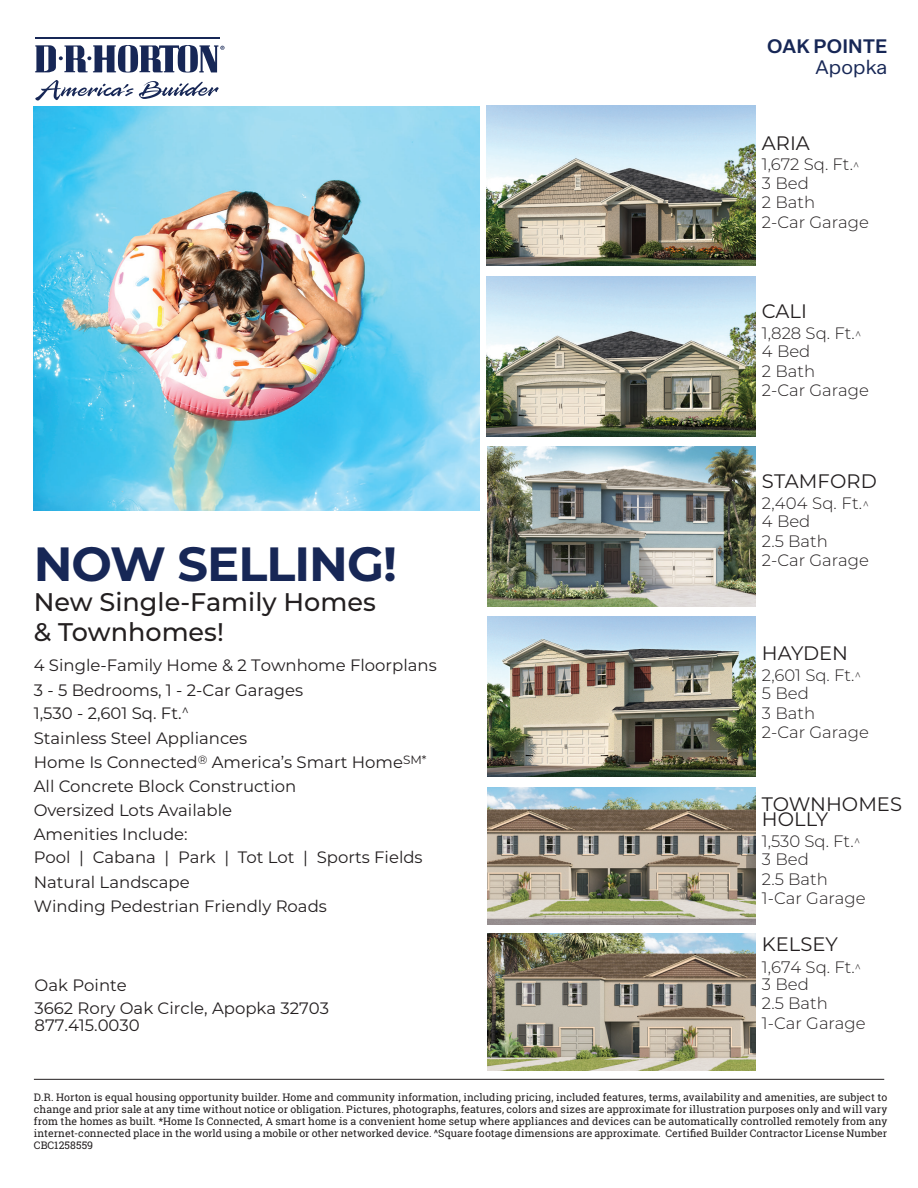
<style>
.page{position:relative;width:918px;height:1188px;background:#fff}
.page>*{position:absolute;margin:0;border:0;box-sizing:border-box;transform-origin:0 0}
.t1{font:700 48px "Montserrat";letter-spacing:-.02em;color:#172756}
.t2{font:500 25.5px/30px "Montserrat";color:#231f20}
.t3{font:19.5px/15.3px "Montserrat";color:#231f20}
.t4{font:600 19.5px "Decagram";letter-spacing:.01em;color:#172756}
.t5{font:19.5px "Decagram";letter-spacing:.01em;color:#172756}
.t6{font:16.5px/24px "Montserrat";color:#231f20}
.t7{font:300 16.5px/19px "Montserrat";color:#231f20}
.t8{font:10.5px/12px "Roboto Slab";letter-spacing:.005em;color:#231f20;text-align:justify}
.s1{font-size:12px}
</style>
<div class="page">
<hr style="left:35px;top:37px;width:184px;height:2px;background:#172756">
<svg style="left:35px;top:45px;width:189px;height:28px"></svg>
<svg style="left:35px;top:80px;width:184px;height:21px"></svg>
<img style="left:34px;top:107px;width:446px;height:404px">
<img style="left:487px;top:106px;width:268px;height:160px">
<hr style="left:34px;top:1079px;width:850px;height:1px;background:#231f20">
<img style="left:487px;top:276px;width:268px;height:160px">
<img style="left:487px;top:447px;width:269px;height:159px">
<img style="left:487px;top:617px;width:268px;height:160px">
<img style="left:487px;top:787px;width:269px;height:137px">
<img style="left:487px;top:934px;width:269px;height:137px">
<h3 class="t4" style="left:767px;top:34px;width:121px">OAK POINTE</h3>
<h3 class="t5" style="left:815px;top:55px;width:73px">Apopka</h3>
<h3 class="t3" style="left:762px;top:134px;width:49px">ARIA</h3>
<h3 class="t7" style="left:762px;top:155px;width:109px">1,672 Sq. Ft.<span class="s1">^<br></span>3 Bed<br>2 Bath<br>2-Car Garage</h3>
<h1 class="t1" style="left:34px;top:529px;width:365px">NOW SELLING!</h1>
<h2 class="t2" style="left:34px;top:585px;width:344px">New Single-Family Homes &amp; Townhomes!</h2>
<h3 class="t6" style="left:34px;top:652px;width:405px;line-height:24.9px">4 Single-Family Home &amp; 2 Townhome Floorplans<br>3 - 5 Bedrooms, 1 - 2-Car Garages</h3>
<h3 class="t6" style="left:34px;top:701px;width:394px">1,530 - 2,601 Sq. Ft.<sup>^<br></sup>Stainless Steel Appliances<br>Home Is Connected<sup>®</sup> America’s Smart Home<sup>SM*<br></sup>All Concrete Block Construction<br>Oversized Lots Available<br>Amenities Include:<br>Pool | Cabana | Park | Tot Lot | Sports Fields</h3>
<h3 class="t6" style="left:34px;top:870px;width:295px">Natural Landscape<br>Winding Pedestrian Friendly Roads</h3>
<h3 class="t6" style="left:35px;top:974px;width:296px;line-height:22.5px">Oak Pointe<br>3662 Rory Oak Circle, Apopka 32703</h3>
<h3 class="t6" style="left:35px;top:1012px;width:107px">877.415.0030</h3>
<h3 class="t3" style="left:762px;top:303px;width:47px">CALI</h3>
<h3 class="t7" style="left:762px;top:323px;width:109px">1,828 Sq. Ft.<span class="s1">^<br></span>4 Bed<br>2 Bath<br>2-Car Garage</h3>
<h3 class="t3" style="left:762px;top:473px;width:117px">STAMFORD</h3>
<h3 class="t7" style="left:762px;top:493px;width:109px">2,404 Sq. Ft.<span class="s1">^<br></span>4 Bed<br>2.5 Bath<br>2-Car Garage</h3>
<h3 class="t3" style="left:762px;top:645px;width:88px">HAYDEN</h3>
<h3 class="t7" style="left:762px;top:665px;width:109px">2,601 Sq. Ft.<span class="s1">^<br></span>5 Bed<br>3 Bath<br>2-Car Garage</h3>
<h3 class="t3" style="left:762px;top:796px;width:142px">TOWNHOMES<br>HOLLY</h3>
<h3 class="t7" style="left:762px;top:831px;width:105px">1,530 Sq. Ft.<span class="s1">^<br></span>3 Bed<br>2.5 Bath<br>1-Car Garage</h3>
<h3 class="t3" style="left:762px;top:935px;width:77px">KELSEY</h3>
<h3 class="t7" style="left:762px;top:958px;width:101px;line-height:16.6px">1,674 Sq. Ft.<span class="s1">^<br></span>3 Bed</h3>
<h3 class="t7" style="left:762px;top:993px;width:105px;line-height:19.5px">2.5 Bath<br>1-Car Garage</h3>
<p class="t8" style="left:34px;top:1091px;width:855px">D.R. Horton is equal housing opportunity builder. Home and community information, including pricing, included features, terms, availability and amenities, are subject to change and prior sale at any time without notice or obligation. Pictures, photographs, features, colors and sizes are approximate for illustration purposes only and will vary from the homes as built. *Home Is Connected, A smart home is a convenient home setup where appliances and devices can be automatically controlled remotely from any internet-connected place in the world using a mobile or other networked device. ^Square footage dimensions are approximate. Certified Builder Contractor License Number CBC1258559</p>
</div>
